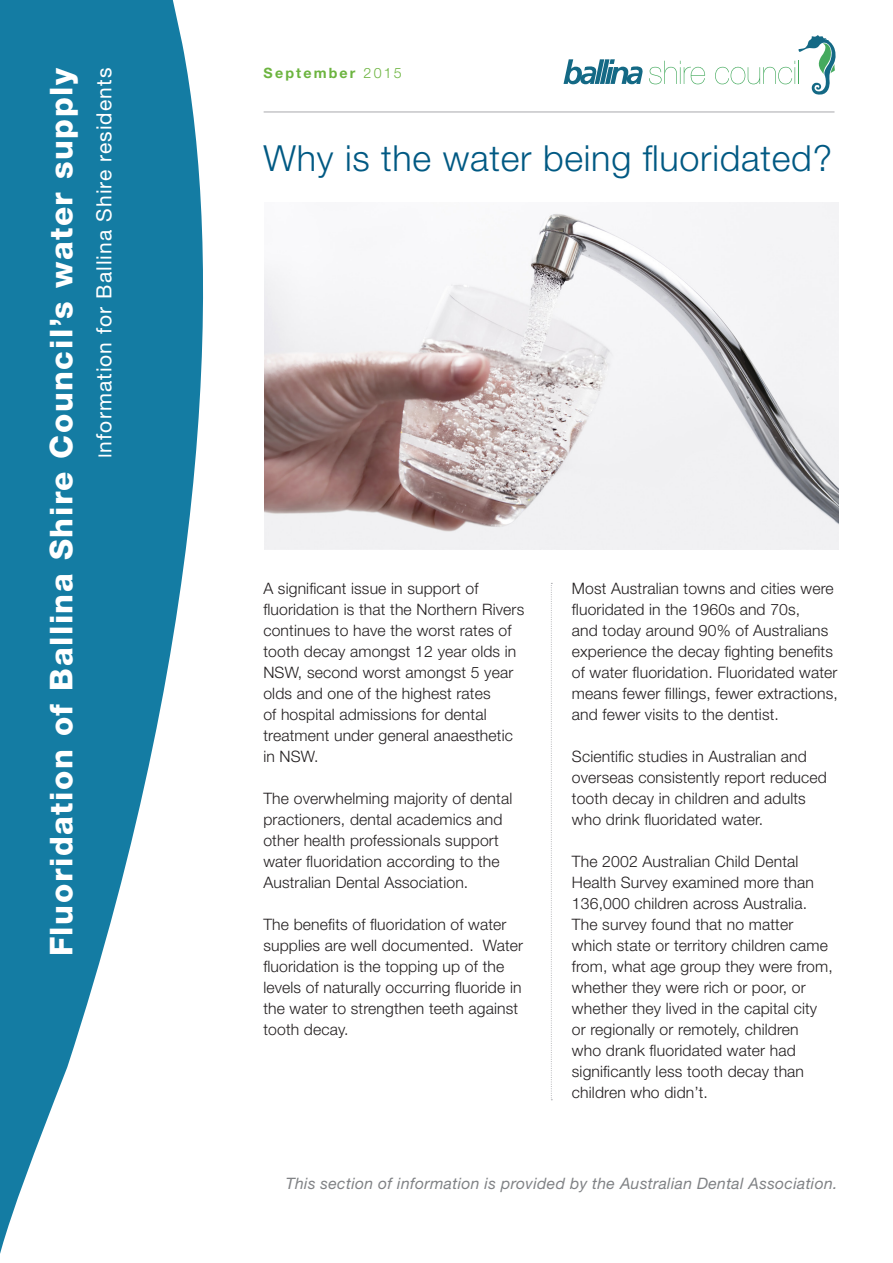
<style>
.page{position:relative;width:893px;height:1263px;background:#fff}
.page>*{position:absolute;margin:0;border:0;box-sizing:border-box;transform-origin:0 0}
.heading_A_blue_25pt{font:300 36px "Helvetica Neue LT Std";letter-spacing:.02em;color:#005983}
.t1{font:800 31.5px "Helvetica Neue LT Std";letter-spacing:.05em;color:#fff}
.t2{font:21px "Helvetica Neue LT Std";letter-spacing:.05em;color:#fff}
.body_copy_with_dot_p{font:300 15.75px/21px "Helvetica Neue LT Std";letter-spacing:.01em;color:#231f20}
.body_copy_with_dot_p-2{font:italic 15.75px "Helvetica Neue LT Std";letter-spacing:.02em;color:#808285}
.t3{font:700 14.25px "Helvetica Neue LT Std";letter-spacing:.15em;color:#6cb43f}
.s1{font-size:18px}
.s2{font-weight:300}
</style>
<div class="page">
<hr style="left:264px;top:112px;width:570px;height:1px;background:#a8a9ad">
<svg style="left:0;top:0;width:203px;height:1254px;fill:#147ca3"></svg>
<svg style="left:563px;top:59px;width:80px;height:25px"></svg>
<svg style="left:649px;top:61px;width:56px;height:23px"></svg>
<svg style="left:715px;top:35px;width:121px;height:60px"></svg>
<img style="left:264px;top:203px;width:575px;height:346px">
<svg style="left:551px;top:583px;width:1px;height:517px"></svg>
<p class="t1" style="left:42px;top:956px;width:890px;rotate:-90deg">Fluoridation of Ballina Shire Council’s water supply</p>
<p class="t2" style="left:91px;top:458px;width:392px;rotate:-90deg"><span class="s1">I</span>nformation for Ballina Shire residents</p>
<p class="t3" style="left:264px;top:64px;width:140px">September <span class="s2">2015</span></p>
<p class="heading_A_blue_25pt" style="left:263px;top:136px;width:570px">Why is the water being fluoridated?</p>
<p class="body_copy_with_dot_p" style="left:263px;top:578px;width:262px">A significant issue in support of fluoridation is that the Northern Rivers continues to have the worst rates of tooth decay amongst 12 year olds in<br>NSW, second worst amongst 5 year olds and one of the highest rates<br>of hospital admissions for dental treatment under general anaesthetic in NSW.</p>
<p class="body_copy_with_dot_p" style="left:263px;top:788px;width:250px">The overwhelming majority of dental practioners, dental academics and other health professionals support water fluoridation according to the Australian Dental Association.</p>
<p class="body_copy_with_dot_p" style="left:263px;top:914px;width:261px">The benefits of fluoridation of water supplies are well documented. Water fluoridation is the topping up of the levels of naturally occurring fluoride in the water to strengthen teeth against tooth decay.</p>
<p class="body_copy_with_dot_p" style="left:572px;top:578px;width:268px">Most Australian towns and cities were fluoridated in the 1960s and 70s,<br>and today around 90% of Australians experience the decay fighting benefits of water fluoridation. Fluoridated water means fewer fillings, fewer extractions, and fewer visits to the dentist.</p>
<p class="body_copy_with_dot_p" style="left:572px;top:746px;width:256px">Scientific studies in Australian and overseas consistently report reduced tooth decay in children and adults who drink fluoridated water.</p>
<p class="body_copy_with_dot_p" style="left:572px;top:851px;width:262px">The 2002 Australian Child Dental Health Survey examined more than 136,000 children across Australia.<br>The survey found that no matter which state or territory children came from, what age group they were from, whether they were rich or poor, or whether they lived in the capital city or regionally or remotely, children<br>who drank fluoridated water had significantly less tooth decay than children who didn’t.</p>
<p class="body_copy_with_dot_p-2" style="left:286px;top:1174px;width:553px">This section of information is provided by the Australian Dental Association.</p>
</div>
